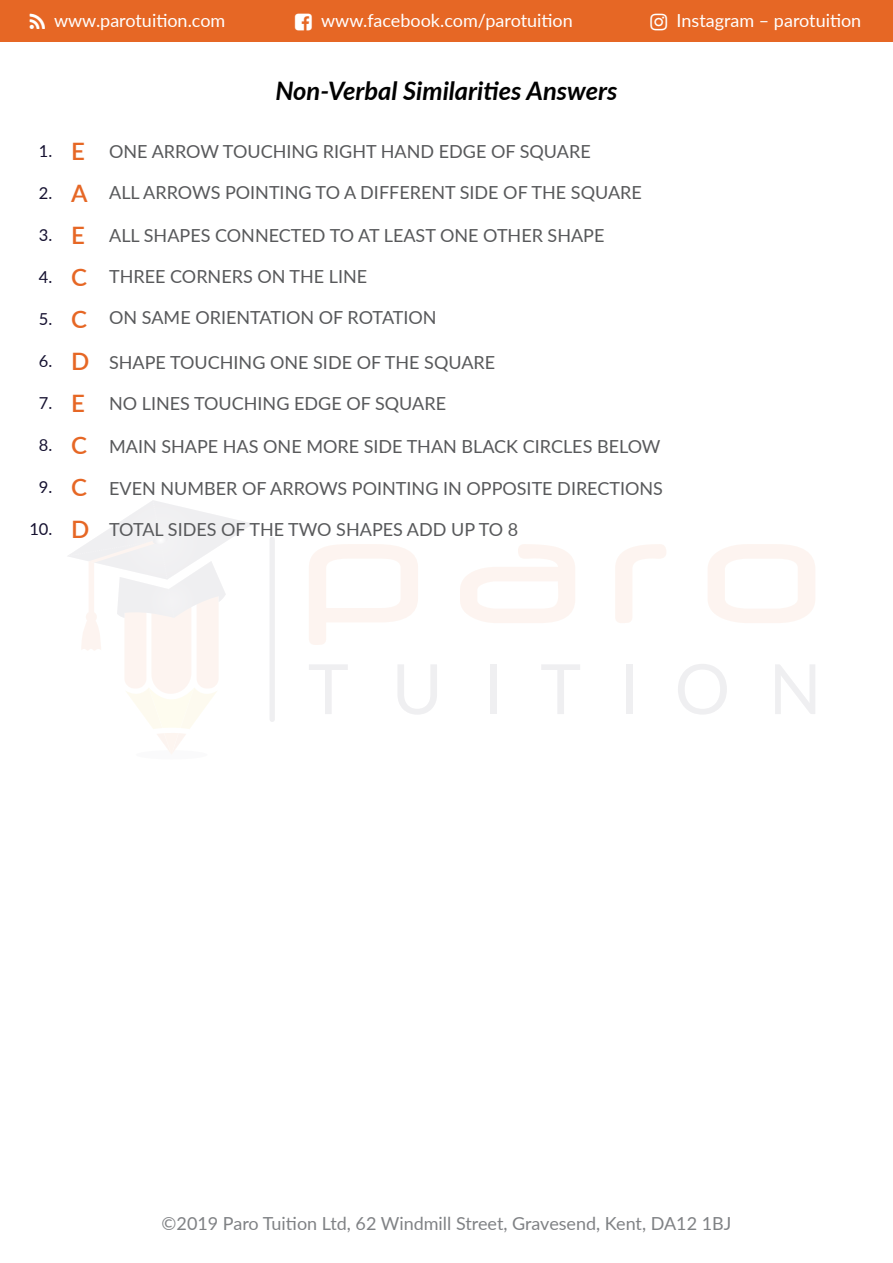
<style>
.page{position:relative;width:893px;height:1263px;background:#fff}
.page>*{position:absolute;margin:0;border:0;box-sizing:border-box;transform-origin:0 0}
.t1{font:italic 700 25.5px "Lato";color:#000}
.t2{font:600 24px/42px "Lato";color:#e66725}
.t3{font:18px "Lato";color:#58595b}
.t4{font:18px "Lato";color:#fff}
.t5{font:18px "Lato";color:#808285}
.t6{font:16.5px "Lato";color:#151130}
</style>
<div class="page">
<div style="left:0;top:0;width:893px;height:41px;background:#e66725"></div>
<svg style="left:309px;top:544px;width:109px;height:101px"></svg>
<svg style="left:460px;top:544px;width:115px;height:79px"></svg>
<svg style="left:615px;top:544px;width:51px;height:79px"></svg>
<svg style="left:708px;top:544px;width:107px;height:79px"></svg>
<svg style="left:309px;top:664px;width:39px;height:50px"></svg>
<svg style="left:398px;top:664px;width:39px;height:51px"></svg>
<div style="left:490px;top:664px;width:7px;height:50px;background:#efeff1"></div>
<svg style="left:541px;top:664px;width:39px;height:50px"></svg>
<div style="left:626px;top:664px;width:7px;height:50px;background:#efeff1"></div>
<svg style="left:678px;top:664px;width:49px;height:50px"></svg>
<svg style="left:775px;top:664px;width:40px;height:50px"></svg>
<div style="left:269px;top:539px;width:6px;height:180px;background:#efeff1"></div>
<div style="left:136px;top:750px;width:72px;height:9px;background:#fafafb;border-radius:50%"></div>
<svg style="left:68px;top:500px;width:185px;height:253px"></svg>
<p class="t4" style="left:54px;top:7px;width:173px">www.parotuition.com</p>
<p class="t4" style="left:321px;top:8px;width:253px">www.facebook.com/parotuition</p>
<p class="t4" style="left:677px;top:8px;width:186px">Instagram – parotuition</p>
<p class="t6" style="left:39px;top:139px;width:15px">1.</p>
<p class="t6" style="left:39px;top:181px;width:15px">2.</p>
<p class="t6" style="left:39px;top:223px;width:15px">3.</p>
<p class="t6" style="left:39px;top:265px;width:15px">4.</p>
<p class="t6" style="left:39px;top:307px;width:15px">5.</p>
<p class="t6" style="left:39px;top:349px;width:15px">6.</p>
<p class="t6" style="left:39px;top:391px;width:15px">7.</p>
<p class="t6" style="left:39px;top:433px;width:15px">8.</p>
<p class="t6" style="left:39px;top:475px;width:15px">9.</p>
<p class="t6" style="left:29px;top:517px;width:25px">10.</p>
<h1 class="t1" style="left:275px;top:72px;width:344px">Non-Verbal Similarities Answers</h1>
<h2 class="t2" style="left:71px;top:129px;width:20px">E<br>A<br>E<br>C<br>C<br>D<br>E<br>C<br>C<br>D</h2>
<p class="t3" style="left:109px;top:139px;width:483px">ONE ARROW TOUCHING RIGHT HAND EDGE OF SQUARE</p>
<p class="t3" style="left:109px;top:179px;width:534px">ALL ARROWS POINTING TO A DIFFERENT SIDE OF THE SQUARE</p>
<p class="t3" style="left:109px;top:222px;width:497px">ALL SHAPES CONNECTED TO AT LEAST ONE OTHER SHAPE</p>
<p class="t3" style="left:109px;top:263px;width:260px">THREE CORNERS ON THE LINE</p>
<p class="t3" style="left:109px;top:305px;width:329px">ON SAME ORIENTATION OF ROTATION</p>
<p class="t3" style="left:109px;top:349px;width:388px">SHAPE TOUCHING ONE SIDE OF THE SQUARE</p>
<p class="t3" style="left:109px;top:391px;width:338px">NO LINES TOUCHING EDGE OF SQUARE</p>
<p class="t3" style="left:109px;top:433px;width:553px">MAIN SHAPE HAS ONE MORE SIDE THAN BLACK CIRCLES BELOW</p>
<p class="t3" style="left:109px;top:476px;width:555px">EVEN NUMBER OF ARROWS POINTING IN OPPOSITE DIRECTIONS</p>
<p class="t3" style="left:109px;top:516px;width:411px">TOTAL SIDES OF THE TWO SHAPES ADD UP TO 8</p>
<p class="t5" style="left:162px;top:1211px;width:571px">©2019 Paro Tuition Ltd, 62 Windmill Street, Gravesend, Kent, DA12 1BJ</p>
</div>
